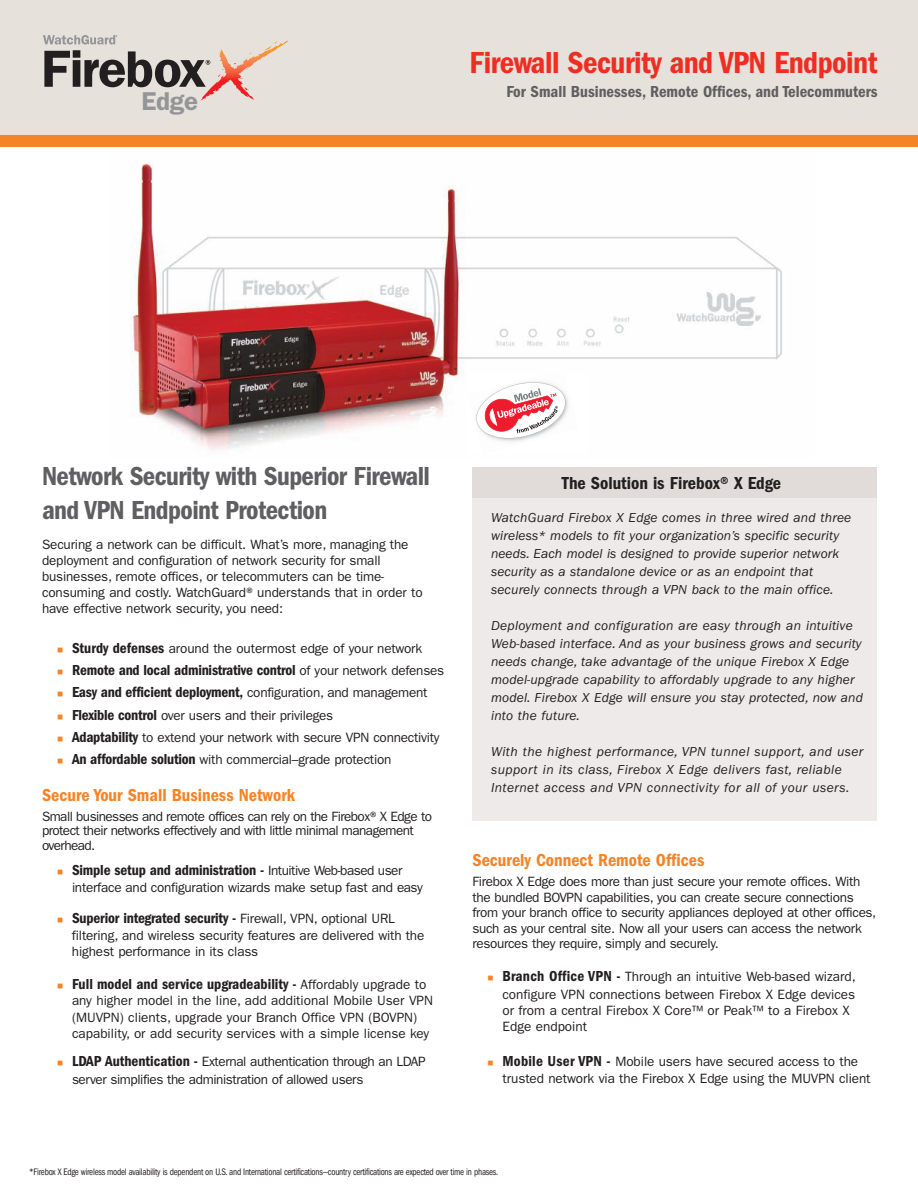
<style>
.page{position:relative;width:918px;height:1188px;background:#fff}
.page>*{position:absolute;margin:0;border:0;box-sizing:border-box;transform-origin:0 0}
.t1{font:600 condensed 31.5px "Franklin Gothic";letter-spacing:-.015em;color:#ee2e22}
.t2{font:600 condensed 27px/33.5px "Franklin Gothic";letter-spacing:-.02em;color:#5f5f62}
.t3{font:600 25.95px "Franklin Gothic";color:#939598}
.t4{font:600 condensed 18px "Franklin Gothic";color:#f58427}
.t5{font:600 condensed 18px "Franklin Gothic";color:#231f20}
.t6{font:600 condensed 16.5px "Franklin Gothic";color:#5f5f62}
.t7{font:600 condensed 15px "Franklin Gothic";letter-spacing:-.01em;color:#231f20}
.t8{font:13.5px/16.2px "Franklin Gothic";letter-spacing:-.01em;color:#231f20}
.t9{font:italic 13.5px/18px "Franklin Gothic";letter-spacing:.01em;color:#231f20}
.t10{font:italic 13.5px/18px "Franklin Gothic";letter-spacing:.03em;color:#231f20}
.t11{font:13.5px/14.7px "Franklin Gothic";letter-spacing:-.04em;color:#231f20}
.t12{font:13.5px/17.2px "Franklin Gothic";letter-spacing:-.03em;color:#231f20}
.t13{font:condensed 9.75px "Franklin Gothic";letter-spacing:-.025em;color:#231f20;scale:.92 1}
.s1{color:#f58427}
.s2{font-weight:600;font-stretch:condensed;font-size:15px}
.s3{font-weight:400;font-stretch:normal;font-size:13.5px}
</style>
<div class="page">
<img style="left:130px;top:162px;width:652px;height:289px">
<div style="left:472px;top:467px;width:406px;height:354px;background:#edeae9"></div>
<div style="left:472px;top:467px;width:406px;height:31px;background:#e1dcd9"></div>
<div style="left:0;top:0;width:918px;height:135px;background:#e6e1db"></div>
<svg style="left:43px;top:35px;width:246px;height:66px"></svg>
<div style="left:0;top:135px;width:918px;height:12px;background:#f58427"></div>
<div style="left:468px;top:375px;width:119px;height:79px;background:#fff"></div>
<svg style="left:476px;top:381px;width:93px;height:61px"></svg>
<h3 class="t3" style="left:142px;top:92px;width:58px">Edge</h3>
<h1 class="t1" style="left:469px;top:52px;width:409px">Firewall Security and VPN Endpoint</h1>
<p class="t6" style="left:506px;top:86px;width:373px">For Small Businesses, Remote Offices, and Telecommuters</p>
<h2 class="t2" style="left:42px;top:462px;width:390px">Network Security with Superior Firewall and VPN Endpoint Protection</h2>
<p class="t8" style="left:42px;top:537px;width:382px">Securing a network can be difficult. What’s more, managing the deployment and configuration of network security for small businesses, remote offices, or telecommuters can be time&shy;consuming and costly. WatchGuard®understands that in order to have effective network security, you need:</p>
<p class="t8" style="left:57px;top:641px;width:367px"><span class="s1">■</span> <span class="s2">Sturdy defenses</span> around the outermost edge of your network</p>
<p class="t7" style="left:57px;top:665px;width:389px"><span class="s1">■</span> Remote and local administrative control <span class="s3">of your network defenses</span></p>
<p class="t7" style="left:57px;top:687px;width:372px"><span class="s1">■</span> Easy and efficient deployment, <span class="s3">configuration, and management</span></p>
<p class="t8" style="left:57px;top:708px;width:278px"><span class="s1">■</span> <span class="s2">Flexible control</span> over users and their privileges</p>
<p class="t8" style="left:57px;top:730px;width:384px"><span class="s1">■</span> <span class="s2">Adaptability</span> to extend your network with secure VPN connectivity</p>
<p class="t8" style="left:57px;top:752px;width:336px"><span class="s1">■</span> <span class="s2">An affordable solution</span> with commercial–grade protection</p>
<h3 class="t4" style="left:42px;top:789px;width:255px">Secure Your Small Business Network</h3>
<p class="t11" style="left:42px;top:810px;width:392px">Small businesses and remote offices can rely on the Firebox®X Edge to protect their networks effectively and with little minimal management overhead.</p>
<p class="t7" style="left:57px;top:865px;width:347px"><span class="s1">■</span> Simple setup and administration - <span class="s3">Intuitive Web-based user</span></p>
<p class="t8" style="left:72px;top:880px;width:352px">interface and configuration wizards make setup fast and easy</p>
<p class="t7" style="left:57px;top:913px;width:339px"><span class="s1">■</span> Superior integrated security - <span class="s3">Firewall, VPN, optional URL</span></p>
<p class="t8" style="left:72px;top:928px;width:354px">filtering, and wireless security features are delivered with the highest performance in its class</p>
<p class="t7" style="left:57px;top:979px;width:371px"><span class="s1">■</span> Full model and service upgradeability - <span class="s3">Affordably upgrade to</span></p>
<p class="t8" style="left:72px;top:994px;width:363px">any higher model in the line, add additional Mobile User VPN (MUVPN) clients, upgrade your Branch Office VPN (BOVPN) capability, or add security services with a simple license key</p>
<p class="t12" style="left:72px;top:1054px;width:355px;text-indent:-15px"><span class="s1">■</span> <span class="s2">LDAP Authentication -</span> External authentication through an LDAP server simplifies the administration of allowed users</p>
<h3 class="t5" style="left:562px;top:477px;width:221px">The Solution is Firebox® X Edge</h3>
<p class="t9" style="left:491px;top:510px;width:362px">WatchGuard Firebox X Edge comes in three wired and three wireless* models to fit your organization’s specific security needs. Each model is designed to provide superior network security as a standalone device or as an endpoint that securely connects through a VPN back to the main office.</p>
<p class="t9" style="left:491px;top:618px;width:374px">Deployment and configuration are easy through an intuitive Web-based interface. And as your business grows and security needs change, take advantage of the unique Firebox X Edge model-upgrade capability to affordably upgrade to any higher model. Firebox X Edge will ensure you stay protected, now and into the future.</p>
<p class="t10" style="left:491px;top:744px;width:374px">With the highest performance, VPN tunnel support, and user support in its class, Firebox X Edge delivers fast, reliable<br>Internet access and VPN connectivity for all of your users.</p>
<h3 class="t4" style="left:472px;top:854px;width:233px">Securely Connect Remote Offices</h3>
<p class="t8" style="left:472px;top:875px;width:405px;line-height:15.5px">Firebox X Edge does more than just secure your remote offices. With the bundled BOVPN capabilities, you can create secure connections from your branch office to security appliances deployed at other offices, such as your central site. Now all your users can access the network resources they require, simply and securely.</p>
<p class="t8" style="left:502px;top:970px;width:355px;text-indent:-15px"><span class="s1">■</span> <span class="s2">Branch Office VPN -</span> Through an intuitive Web-based wizard, configure VPN connections between Firebox X Edge devices or from a central Firebox X Core™ or Peak™ to a Firebox X Edge endpoint</p>
<p class="t8" style="left:503px;top:1054px;width:370px;line-height:17.2px;text-indent:-15px"><span class="s1">■</span> <span class="s2">Mobile User VPN -</span> Mobile users have secured access to the trusted network via the Firebox X Edge using the MUVPN client</p>
<p class="t13" style="left:29px;top:1169px;width:511px">*Firebox X Edge wireless model availability is dependent on U.S. and International certifications—country certifications are expected over time in phases.</p>
</div>
